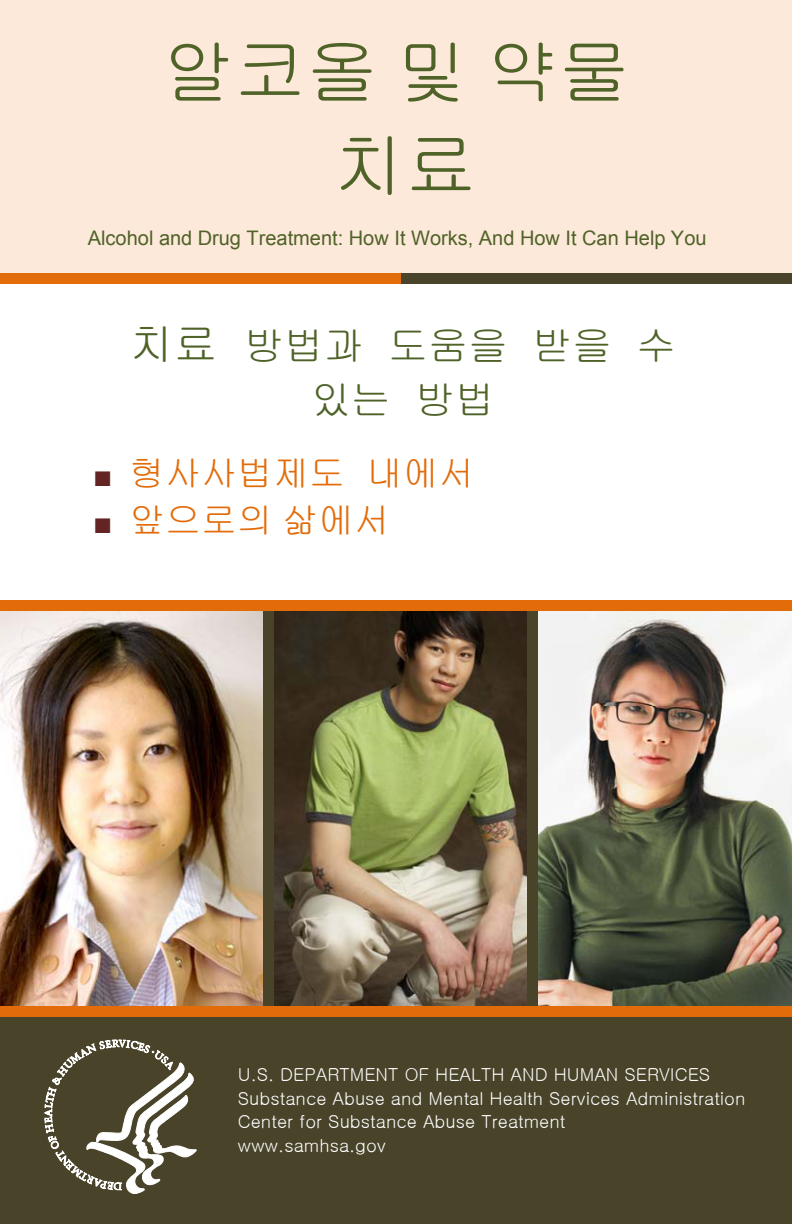
<style>
.page{position:relative;width:792px;height:1224px;background:#fff}
.page>*{position:absolute;margin:0;border:0;box-sizing:border-box;transform-origin:0 0}
.t1{font:72px "Gulim";color:#4f6228}
.t2{font:40px/53.2px "Gulim";color:#4f6228;text-align:center}
.t3{font:36px "Gulim";color:#e36c0a}
.t4{font:20px "Arial";color:#4f6228}
.t5{font:18px/23.4px "Gulim";color:#fff}
.s1{font-size:44px}
.s2{font-family:"Times New Roman";font-size:32px;color:#632423}
</style>
<div class="page">
<img style="left:0;top:611px;width:263px;height:395px">
<img style="left:263px;top:611px;width:265px;height:395px">
<img style="left:538px;top:611px;width:254px;height:395px">
<div style="left:0;top:1016px;width:792px;height:208px;background:#484329"></div>
<div style="left:0;top:0;width:792px;height:272px;background:#fde9d9"></div>
<svg style="left:45px;top:1040px;width:152px;height:154px"></svg>
<div style="left:0;top:273px;width:401px;height:10px;background:#e36c0a"></div>
<div style="left:401px;top:273px;width:391px;height:10px;background:#484329"></div>
<div style="left:264px;top:611px;width:10px;height:395px;background:#484329"></div>
<div style="left:528px;top:611px;width:10px;height:395px;background:#484329"></div>
<div style="left:0;top:600px;width:792px;height:11px;background:#e36c0a"></div>
<div style="left:0;top:1006px;width:792px;height:10px;background:#e36c0a"></div>
<h1 class="t1" style="left:162px;top:36px;width:469px">알코올 및 약물</h1>
<h1 class="t1" style="left:333px;top:129px;width:145px">치료</h1>
<p class="t4" style="left:88px;top:225px;width:620px">Alcohol and Drug Treatment: How It Works, And How It Can Help You</p>
<p class="t2" style="left:130px;top:320px;width:548px"><span class="s1">치료</span> 방법과 도움을 받을 수 있는 방법</p>
<p class="t3" style="left:93px;top:455px;width:383px"><span class="s2">■</span> 형사사법제도 내에서</p>
<p class="t3" style="left:93px;top:502px;width:299px"><span class="s2">■</span> 앞으로의 삶에서</p>
<p class="t5" style="left:238px;top:1063px;width:509px">U.S. DEPARTMENT OF HEALTH AND HUMAN SERVICES Substance Abuse and Mental Health Services Administration Center for Substance Abuse Treatment<br>www.samhsa.gov</p>
</div>
